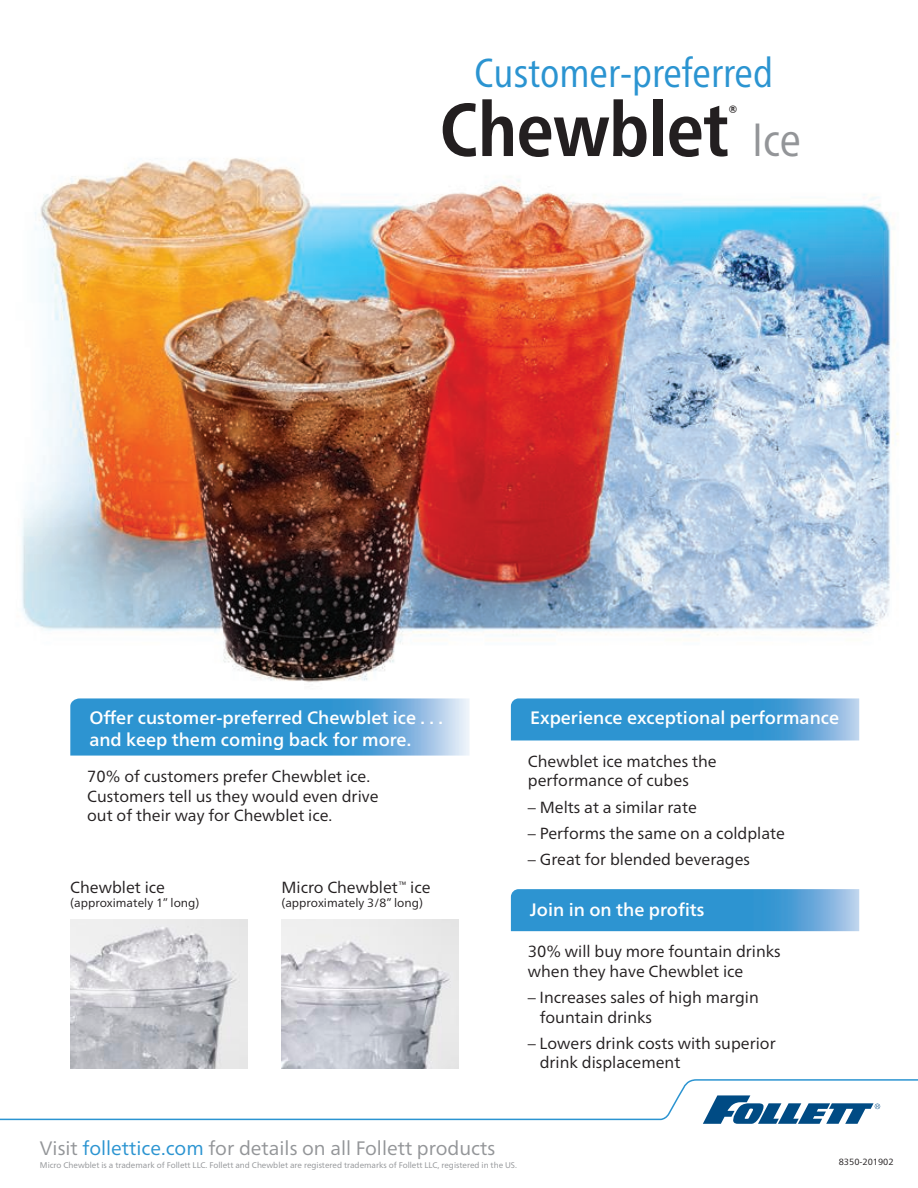
<style>
.page{position:relative;width:918px;height:1188px;background:#fff}
.page>*{position:absolute;margin:0;border:0;box-sizing:border-box;transform-origin:0 0}
._2_Headline_Series_N{font:700 condensed 75px "Frutiger Neue LT Pro";letter-spacing:-.01em;color:#231f20}
._3_Headline_Series{font:condensed 46.5px "Frutiger Neue LT Pro";color:#939598}
._1_Headline{font:condensed 40.5px "Frutiger Neue LT Pro";color:#2b94d1}
._2_Headline_Series_N-2{font:700 condensed 21px "Frutiger Neue LT Pro";color:#231f20}
._8_CTA{font:19.5px "Frutiger Neue LT Pro";color:#939598}
._4_Paragraph_Heading{font:500 18px/22.5px "Frutiger Neue LT Pro";color:#fff}
._7_Feature_paragraph{font:16.2px/19.5px "Frutiger Neue LT Pro";color:#231f20}
._7_Feature_paragraph-2{font:12px "Frutiger Neue LT Pro";color:#231f20}
._9_Document_Code{font:9px "Frutiger Neue LT Pro";color:#231f20}
._8_CTA-2{font:8.25px "Frutiger Neue LT Pro";color:#939598}
.s1{color:#2b94d1}
</style>
<div class="page">
<svg style="left:0;top:1079px;width:918px;height:42px"></svg>
<svg style="left:703px;top:1095px;width:177px;height:29px"></svg>
<img style="left:21px;top:158px;width:878px;height:552px">
<img style="left:70px;top:698px;width:400px;height:58px">
<img style="left:511px;top:698px;width:348px;height:42px">
<img style="left:511px;top:889px;width:348px;height:42px">
<img style="left:70px;top:919px;width:178px;height:149px">
<img style="left:281px;top:919px;width:178px;height:149px">
<p class="_1_Headline" style="left:474px;top:49px;width:300px">Customer-preferred</p>
<p class="_2_Headline_Series_N" style="left:439px;top:86px;width:291px">Chewblet</p>
<p class="_2_Headline_Series_N-2" style="left:728px;top:100px;width:12px">®</p>
<p class="_3_Headline_Series" style="left:752px;top:113px;width:51px">Ice</p>
<p class="_4_Paragraph_Heading" style="left:89px;top:706px;width:355px">Offer customer-preferred Chewblet ice . . . and keep them coming back for more.</p>
<p class="_4_Paragraph_Heading" style="left:530px;top:706px;width:311px">Experience exceptional performance</p>
<p class="_7_Feature_paragraph" style="left:87px;top:767px;width:293px">70% of customers prefer Chewblet ice.<br>Customers tell us they would even drive out of their way for Chewblet ice.</p>
<p class="_7_Feature_paragraph" style="left:70px;top:878px;width:96px">Chewblet ice</p>
<p class="_7_Feature_paragraph-2" style="left:70px;top:895px;width:131px">(approximately 1” long)</p>
<p class="_7_Feature_paragraph" style="left:281px;top:878px;width:151px">Micro Chewblet<sup>™</sup> ice</p>
<p class="_7_Feature_paragraph-2" style="left:281px;top:895px;width:143px">(approximately 3/8” long)</p>
<p class="_7_Feature_paragraph" style="left:528px;top:751px;width:190px">Chewblet ice matches the performance of cubes</p>
<p class="_7_Feature_paragraph" style="left:528px;top:797px;width:171px">– Melts at a similar rate</p>
<p class="_7_Feature_paragraph" style="left:528px;top:823px;width:259px">– Performs the same on a coldplate</p>
<p class="_7_Feature_paragraph" style="left:528px;top:850px;width:224px">– Great for blended beverages</p>
<p class="_4_Paragraph_Heading" style="left:530px;top:899px;width:176px">Join in on the profits</p>
<p class="_7_Feature_paragraph" style="left:528px;top:942px;width:255px">30% will buy more fountain drinks when they have Chewblet ice</p>
<p class="_7_Feature_paragraph" style="left:540px;top:988px;width:221px;text-indent:-12px">– Increases sales of high margin fountain drinks</p>
<p class="_7_Feature_paragraph" style="left:540px;top:1033px;width:237px;text-indent:-12px">– Lowers drink costs with superior drink displacement</p>
<p class="_8_CTA" style="left:40px;top:1136px;width:457px">Visit <span class="s1">follettice.com</span> for details on all Follett products</p>
<p class="_8_CTA-2" style="left:40px;top:1160px;width:479px">Micro Chewblet is a trademark of Follett LLC. Follett and Chewblet are registered trademarks of Follett LLC, registered in the US.</p>
<p class="_9_Document_Code" style="left:839px;top:1157px;width:56px">8350-201902</p>
</div>
